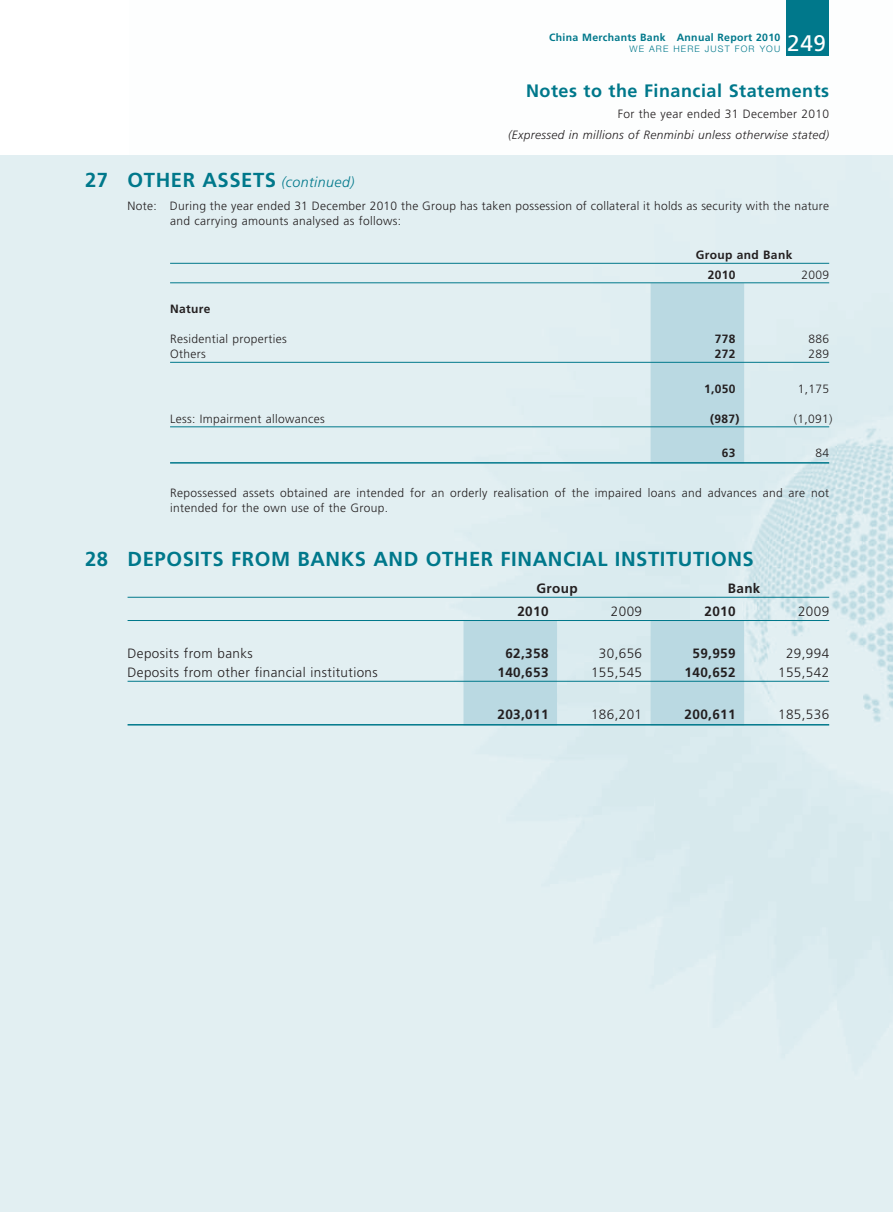
<style>
.page{position:relative;width:893px;height:1212px;background:#fff}
.page>*{position:absolute;margin:0;border:0;box-sizing:border-box;transform-origin:0 0}
.t1{font:22.5px "Frutiger LT Std";color:#fff}
.t2{font:700 20.25px "Frutiger LT Std";letter-spacing:.03em;color:#00788b}
.t3{font:700 18px "Frutiger LT Std";letter-spacing:.03em;color:#00788b}
.t4{font:300 13.5px "Frutiger LT Std";letter-spacing:.03em;color:#231f20}
.t5{font:700 13.5px "Frutiger LT Std";letter-spacing:.03em;color:#231f20}
.t6{font:300 12px/15px "Frutiger LT Std";letter-spacing:.03em;color:#231f20}
.t7{font:italic 300 12px "Frutiger LT Std";letter-spacing:.03em;color:#231f20}
.t8{font:700 12px/19.5px "Frutiger LT Std";letter-spacing:.03em;color:#231f20}
.t9{font:700 10.5px "Frutiger LT Std";letter-spacing:.03em;color:#00788b}
.t10{font:300 9px "Helvetica Neue LT Std";letter-spacing:.13em;color:#00788b}
.s1{font-weight:300;font-style:italic;font-size:14.25px}
</style>
<div class="page">
<div style="left:0;top:155px;width:893px;height:1057px;background:#e2eff2"></div>
<img style="left:129px;top:262px;width:764px;height:733px">
<div style="left:787px;top:0;width:42px;height:56px;background:#00788b"></div>
<div style="left:651px;top:283px;width:93px;height:179px;background:#bad9e2"></div>
<hr style="left:170px;top:263px;width:659px;height:1px;background:#00788b">
<hr style="left:170px;top:282px;width:659px;height:1px;background:#00788b">
<hr style="left:170px;top:362px;width:659px;height:1px;background:#00788b">
<hr style="left:170px;top:426px;width:659px;height:1px;background:#00788b">
<hr style="left:170px;top:462px;width:659px;height:2px;background:#00788b">
<svg style="left:463px;top:621px;width:281px;height:103px"></svg>
<hr style="left:128px;top:597px;width:701px;height:1px;background:#00788b">
<hr style="left:128px;top:620px;width:701px;height:1px;background:#00788b">
<hr style="left:128px;top:681px;width:701px;height:1px;background:#00788b">
<hr style="left:128px;top:724px;width:701px;height:1px;background:#00788b">
<p class="t9" style="left:549px;top:31px;width:233px">China Merchants Bank Annual Report 2010</p>
<p class="t10" style="left:629px;top:43px;width:152px">WE ARE HERE JUST FOR YOU</p>
<h1 class="t1" style="left:787px;top:30px;width:40px">249</h1>
<h3 class="t3" style="left:526px;top:80px;width:305px">Notes to the Financial Statements</h3>
<p class="t6" style="left:618px;top:106px;width:213px">For the year ended 31 December 2010</p>
<p class="t7" style="left:508px;top:128px;width:323px">(Expressed in millions of Renminbi unless otherwise stated)</p>
<h2 class="t2" style="left:85px;top:168px;width:271px">27 OTHER ASSETS <span class="s1">(continued)</span></h2>
<p class="t6" style="left:170px;top:199px;width:661px;text-indent:-43px">Note: During the year ended 31 December 2010 the Group has taken possession of collateral it holds as security with the nature and carrying amounts analysed as follows:</p>
<p class="t8" style="left:708px;top:245px;width:86px;text-indent:-12px">Group and Bank<br>2010</p>
<p class="t6" style="left:801px;top:267px;width:29px">2009</p>
<p class="t8" style="left:170px;top:299px;width:42px">Nature</p>
<p class="t6" style="left:170px;top:332px;width:118px">Residential properties</p>
<p class="t8" style="left:715px;top:329px;width:22px">778</p>
<p class="t6" style="left:808px;top:332px;width:22px">886</p>
<p class="t6" style="left:170px;top:347px;width:37px">Others</p>
<p class="t8" style="left:715px;top:344px;width:22px">272</p>
<p class="t6" style="left:808px;top:347px;width:22px">289</p>
<p class="t8" style="left:704px;top:379px;width:33px">1,050</p>
<p class="t6" style="left:798px;top:381px;width:33px">1,175</p>
<p class="t6" style="left:170px;top:411px;width:156px">Less: Impairment allowances</p>
<p class="t8" style="left:710px;top:409px;width:31px">(987)</p>
<p class="t6" style="left:794px;top:411px;width:40px">(1,091)</p>
<p class="t8" style="left:722px;top:443px;width:15px">63</p>
<p class="t6" style="left:815px;top:446px;width:15px">84</p>
<p class="t6" style="left:170px;top:486px;width:661px">Repossessed assets obtained are intended for an orderly realisation of the impaired loans and advances and are not intended for the own use of the Group.</p>
<h2 class="t2" style="left:85px;top:547px;width:670px">28 DEPOSITS FROM BANKS AND OTHER FINANCIAL INSTITUTIONS</h2>
<p class="t5" style="left:536px;top:580px;width:43px">Group</p>
<p class="t5" style="left:728px;top:580px;width:34px">Bank</p>
<p class="t5" style="left:517px;top:604px;width:33px">2010</p>
<p class="t4" style="left:611px;top:604px;width:33px">2009</p>
<p class="t5" style="left:704px;top:604px;width:33px">2010</p>
<p class="t4" style="left:798px;top:604px;width:33px">2009</p>
<p class="t4" style="left:128px;top:646px;width:127px">Deposits from banks</p>
<p class="t5" style="left:505px;top:646px;width:45px">62,358</p>
<p class="t4" style="left:599px;top:646px;width:45px">30,656</p>
<p class="t5" style="left:692px;top:646px;width:45px">59,959</p>
<p class="t4" style="left:786px;top:646px;width:45px">29,994</p>
<p class="t4" style="left:128px;top:664px;width:252px">Deposits from other financial institutions</p>
<p class="t5" style="left:497px;top:664px;width:53px">140,653</p>
<p class="t4" style="left:591px;top:664px;width:53px">155,545</p>
<p class="t5" style="left:685px;top:664px;width:53px">140,652</p>
<p class="t4" style="left:778px;top:664px;width:53px">155,542</p>
<p class="t5" style="left:497px;top:706px;width:53px">203,011</p>
<p class="t4" style="left:591px;top:706px;width:53px">186,201</p>
<p class="t5" style="left:685px;top:706px;width:53px">200,611</p>
<p class="t4" style="left:778px;top:706px;width:53px">185,536</p>
</div>
